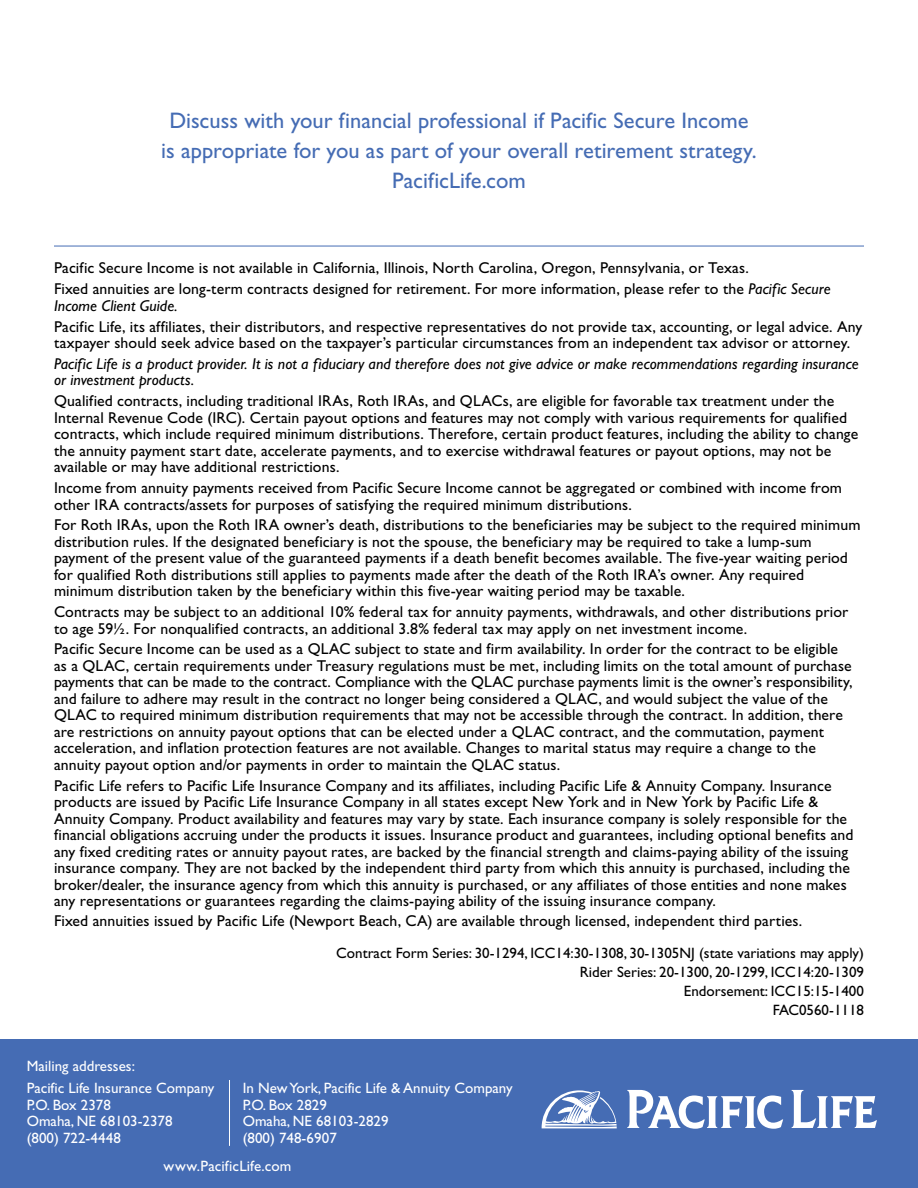
<style>
.page{position:relative;width:918px;height:1188px;background:#fff}
.page>*{position:absolute;margin:0;border:0;box-sizing:border-box;transform-origin:0 0}
.Text{font:22.5px/30px "Gill Sans Std";color:#456cb4;text-align:center}
.Back_Page_Disclosure{font:15.75px/16.5px "Gill Sans Std";letter-spacing:.005em;color:#000}
.Back_Page_Disclosure-2{font:italic 15.75px/16.5px "Gill Sans Std";letter-spacing:.005em;color:#000}
.t1{font:15px "Gill Sans Std";color:#fff}
.t2{font:15px "Gill Sans Std";color:#000}
.s1{font-style:italic}
</style>
<div class="page">
<hr style="left:54px;top:246px;width:810px;height:1px;background:#456cb4">
<div style="left:0;top:1040px;width:918px;height:148px;background:#456cb4"></div>
<svg style="left:627px;top:1090px;width:156px;height:39px"></svg>
<svg style="left:792px;top:1090px;width:85px;height:38px"></svg>
<svg style="left:542px;top:1090px;width:75px;height:38px"></svg>
<hr style="left:229px;top:1080px;width:1px;height:66px;background:#fff">
<p class="Text" style="left:161px;top:105px;width:597px">Discuss with your financial professional if Pacific Secure Income is appropriate for you as part of your overall retirement strategy.<br>PacificLife.com</p>
<p class="Back_Page_Disclosure" style="left:54px;top:260px;width:696px">Pacific Secure Income is not available in California, Illinois, North Carolina, Oregon, Pennsylvania, or Texas.</p>
<p class="Back_Page_Disclosure" style="left:54px;top:281px;width:778px">Fixed annuities are long-term contracts designed for retirement. For more information, please refer to the <span class="s1">Pacific Secure<br>Income Client Guide.</span></p>
<p class="Back_Page_Disclosure" style="left:54px;top:318px;width:810px">Pacific Life, its affiliates, their distributors, and respective representatives do not provide tax, accounting, or legal advice. Any taxpayer should seek advice based on the taxpayer’s particular circumstances from an independent tax advisor or attorney.</p>
<p class="Back_Page_Disclosure-2" style="left:54px;top:355px;width:806px">Pacific Life is a product provider. It is not a fiduciary and therefore does not give advice or make recommendations regarding insurance or investment products.</p>
<p class="Back_Page_Disclosure" style="left:54px;top:393px;width:806px">Qualified contracts, including traditional IRAs, Roth IRAs, and QLACs, are eligible for favorable tax treatment under the Internal Revenue Code (IRC). Certain payout options and features may not comply with various requirements for qualified contracts, which include required minimum distributions. Therefore, certain product features, including the ability to change the annuity payment start date, accelerate payments, and to exercise withdrawal features or payout options, may not be available or may have additional restrictions.</p>
<p class="Back_Page_Disclosure" style="left:54px;top:480px;width:789px">Income from annuity payments received from Pacific Secure Income cannot be aggregated or combined with income from other IRA contracts/assets for purposes of satisfying the required minimum distributions.</p>
<p class="Back_Page_Disclosure" style="left:54px;top:517px;width:808px">For Roth IRAs, upon the Roth IRA owner’s death, distributions to the beneficiaries may be subject to the required minimum distribution rules. If the designated beneficiary is not the spouse, the beneficiary may be required to take a lump-sum payment of the present value of the guaranteed payments if a death benefit becomes available. The five-year waiting period for qualified Roth distributions still applies to payments made after the death of the Roth IRA’s owner. Any required minimum distribution taken by the beneficiary within this five-year waiting period may be taxable.</p>
<p class="Back_Page_Disclosure" style="left:54px;top:604px;width:796px">Contracts may be subject to an additional 10% federal tax for annuity payments, withdrawals, and other distributions prior to age 59½. For nonqualified contracts, an additional 3.8% federal tax may apply on net investment income.</p>
<p class="Back_Page_Disclosure" style="left:54px;top:641px;width:800px">Pacific Secure Income can be used as a QLAC subject to state and firm availability. In order for the contract to be eligible as a QLAC, certain requirements under Treasury regulations must be met, including limits on the total amount of purchase payments that can be made to the contract. Compliance with the QLAC purchase payments limit is the owner’s responsibility, and failure to adhere may result in the contract no longer being considered a QLAC, and would subject the value of the QLAC to required minimum distribution requirements that may not be accessible through the contract. In addition, there are restrictions on annuity payout options that can be elected under a QLAC contract, and the commutation, payment acceleration, and inflation protection features are not available. Changes to marital status may require a change to the annuity payout option and/or payments in order to maintain the QLAC status.</p>
<p class="Back_Page_Disclosure" style="left:54px;top:777px;width:801px">Pacific Life refers to Pacific Life Insurance Company and its affiliates, including Pacific Life &amp; Annuity Company. Insurance products are issued by Pacific Life Insurance Company in all states except New York and in New York by Pacific Life &amp; Annuity Company. Product availability and features may vary by state. Each insurance company is solely responsible for the financial obligations accruing under the products it issues. Insurance product and guarantees, including optional benefits and any fixed crediting rates or annuity payout rates, are backed by the financial strength and claims-paying ability of the issuing insurance company. They are not backed by the independent third party from which this annuity is purchased, including the broker/dealer, the insurance agency from which this annuity is purchased, or any affiliates of those entities and none makes any representations or guarantees regarding the claims-paying ability of the issuing insurance company.</p>
<p class="Back_Page_Disclosure" style="left:54px;top:913px;width:750px">Fixed annuities issued by Pacific Life (Newport Beach, CA) are available through licensed, independent third parties.</p>
<p class="t2" style="left:336px;top:944px;width:529px">Contract Form Series: 30-1294, ICC14:30-1308, 30-1305NJ (state variations may apply)</p>
<p class="t2" style="left:580px;top:963px;width:286px">Rider Series: 20-1300, 20-1299, ICC14:20-1309</p>
<p class="t2" style="left:684px;top:982px;width:182px">Endorsement: ICC15:15-1400</p>
<p class="t2" style="left:773px;top:1001px;width:93px">FAC0560-1118</p>
<p class="t1" style="left:27px;top:1058px;width:110px">Mailing addresses:</p>
<p class="t1" style="left:27px;top:1079px;width:189px">Pacific Life Insurance Company</p>
<p class="t1" style="left:27px;top:1096px;width:86px">P.O. Box 2378</p>
<p class="t1" style="left:27px;top:1112px;width:147px">Omaha, NE 68103-2378</p>
<p class="t1" style="left:27px;top:1129px;width:96px">(800) 722-4448</p>
<p class="t1" style="left:243px;top:1079px;width:271px">In New York, Pacific Life &amp; Annuity Company</p>
<p class="t1" style="left:243px;top:1096px;width:86px">P.O. Box 2829</p>
<p class="t1" style="left:243px;top:1112px;width:147px">Omaha, NE 68103-2829</p>
<p class="t1" style="left:243px;top:1129px;width:96px">(800) 748-6907</p>
<p class="t1" style="left:164px;top:1157px;width:129px">www.PacificLife.com</p>
</div>
